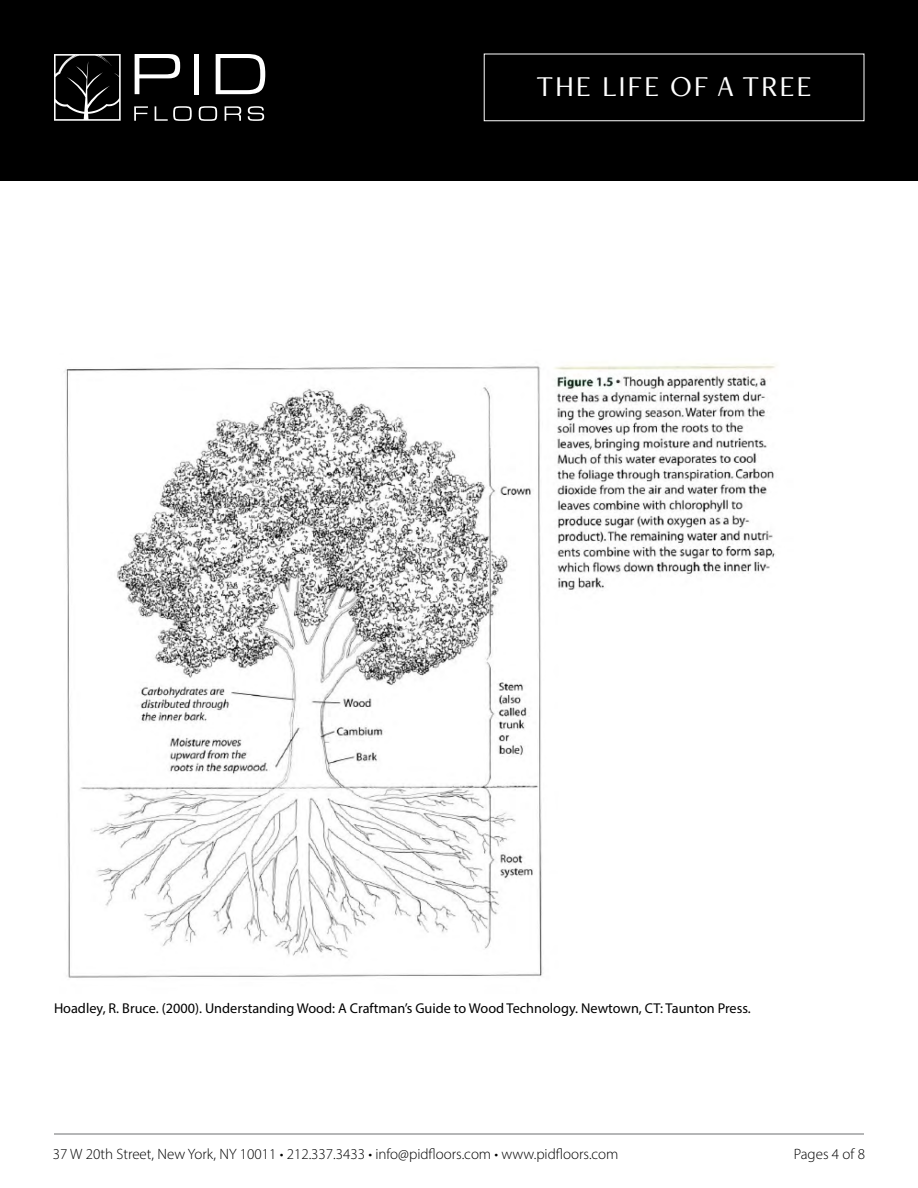
<style>
.page{position:relative;width:918px;height:1188px;background:#fff}
.page>*{position:absolute;margin:0;border:0;box-sizing:border-box;transform-origin:0 0}
.t1{font:30px "Freight Neo Pro";letter-spacing:.06em;color:#fff}
.t2{font:300 15px "Myriad Pro";color:#000}
.t3{font:14.25px "Myriad Pro";color:#000}
</style>
<div class="page">
<img style="left:64px;top:364px;width:711px;height:614px">
<div style="left:0;top:0;width:918px;height:181px;background:#000"></div>
<svg style="left:135px;top:54px;width:45px;height:40px"></svg>
<div style="left:194px;top:54px;width:5px;height:40px;background:#fff"></div>
<svg style="left:216px;top:54px;width:49px;height:40px"></svg>
<svg style="left:134px;top:106px;width:14px;height:15px"></svg>
<svg style="left:155px;top:106px;width:37px;height:15px"></svg>
<svg style="left:199px;top:106px;width:18px;height:15px"></svg>
<svg style="left:225px;top:106px;width:16px;height:15px"></svg>
<svg style="left:248px;top:106px;width:16px;height:15px"></svg>
<svg style="left:54px;top:54px;width:67px;height:67px"></svg>
<hr style="left:54px;top:1134px;width:810px;height:1px;background:#6d6e71">
<p class="t1" style="left:537px;top:66px;width:277px">THE LIFE OF A TREE</p>
<p class="t3" style="left:54px;top:999px;width:698px">Hoadley, R. Bruce. (2000). Understanding Wood: A Craftman’s Guide to Wood Technology. Newtown, CT: Taunton Press.</p>
<p class="t2" style="left:53px;top:1145px;width:567px">37 W 20th Street, New York, NY 10011 • 212.337.3433 • info@pidfloors.com • www.pidfloors.com</p>
<p class="t2" style="left:794px;top:1145px;width:73px">Pages 4 of 8</p>
</div>
